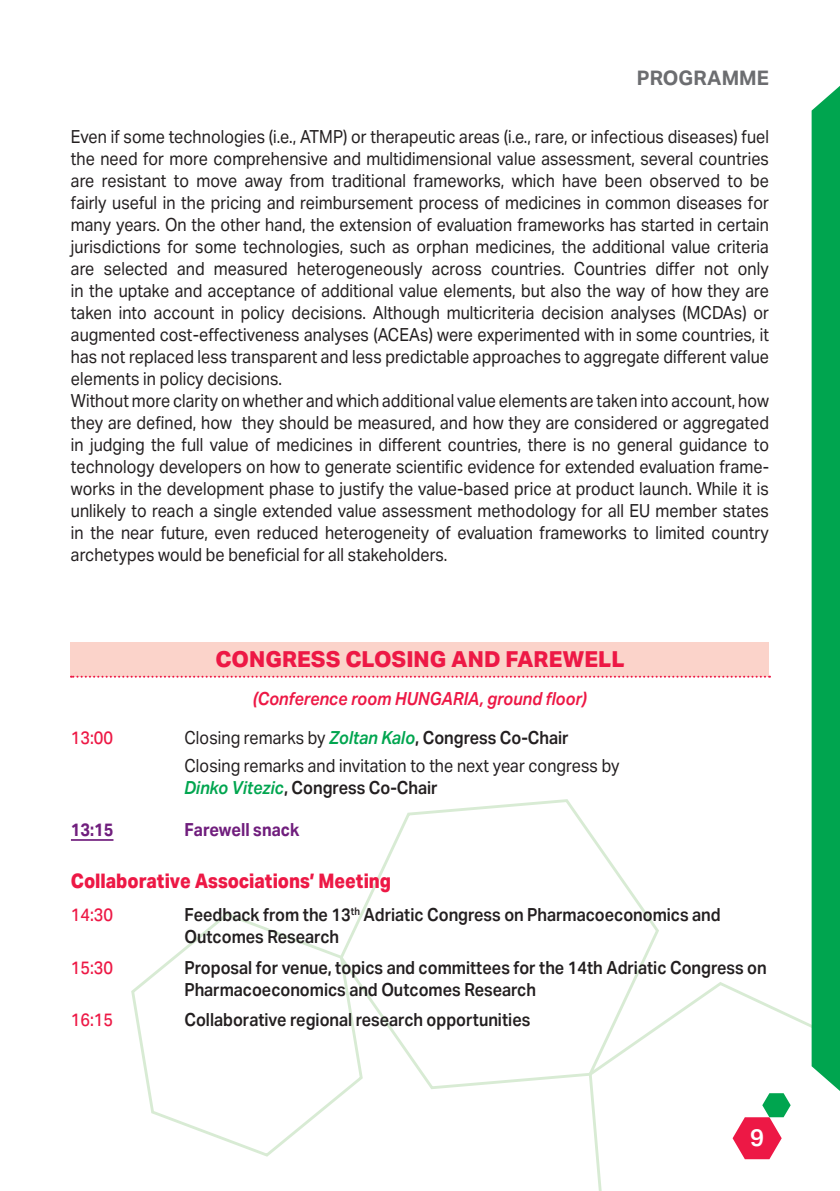
<style>
.page{position:relative;width:840px;height:1191px;background:#fff}
.page>*{position:absolute;margin:0;border:0;box-sizing:border-box;transform-origin:0 0}
.t1{font:600 24px "Aktiv Grotesk";color:#fff}
.dani{font:800 22px "Aktiv Grotesk";color:#ed1845}
.naslov_1{font:800 20px "Aktiv Grotesk";color:#ed1845;scale:.9 1}
.t2{font:700 20px "Aktiv Grotesk";color:#6c6d70}
._20_20{font:18px/22px "Aktiv Grotesk";color:#231f20;text-align:justify;scale:.9 1}
._20_20-2{font:600 18px/22px "Aktiv Grotesk";color:#231f20;scale:.9 1}
.naslov_1-2{font:italic 600 18px "Aktiv Grotesk";color:#ed1845;scale:.9 1}
._20_20-3{font:500 18px "Aktiv Grotesk";color:#ed1845;scale:.9 1}
.coffee{font:700 18px "Aktiv Grotesk";color:#701e7d;scale:.9 1}
.s1{font-weight:400}
.s2{font-style:italic;color:#00a54f}
.s3{font-weight:600;font-style:italic;color:#00a54f}
.s4{font-weight:600}
</style>
<div class="page">
<svg style="left:362px;top:799px;width:297px;height:290px"></svg>
<svg style="left:587px;top:979px;width:224px;height:212px"></svg>
<svg style="left:131px;top:910px;width:233px;height:247px"></svg>
<svg style="left:811px;top:86px;width:28px;height:1004px;background:#2db46e"></svg>
<svg style="left:732px;top:1093px;width:58px;height:66px"></svg>
<div style="left:71px;top:642px;width:697px;height:34px;background:#fbd3ca"></div>
<svg style="left:71px;top:675px;width:698px;height:2px"></svg>
<hr style="left:71px;top:839px;width:42px;height:2px;background:#701e7d">
<p class="t2" style="left:636px;top:66px;width:133px">PROGRAMME</p>
<p class="_20_20" style="left:71px;top:126px;width:776px">Even if some technologies (i.e., ATMP) or therapeutic areas (i.e., rare, or infectious diseases) fuel the need for more comprehensive and multidimensional value assessment, several countries are resistant to move away from traditional frameworks, which have been observed to be fairly useful in the pricing and reimbursement process of medicines in common diseases for many years. On the other hand, the extension of evaluation frameworks has started in certain jurisdictions for some technologies, such as orphan medicines, the additional value criteria are selected and measured heterogeneously across countries. Countries differ not only in the uptake and acceptance of additional value elements, but also the way of how they are taken into account in policy decisions. Although multicriteria decision analyses (MCDAs) or augmented cost-effectiveness analyses (ACEAs) were experimented with in some countries, it has not replaced less transparent and less predictable approaches to aggregate different value elements in policy decisions.</p>
<p class="_20_20" style="left:71px;top:390px;width:776px">Without more clarity on whether and which additional value elements are taken into account, how they are defined, how they should be measured, and how they are considered or aggregated in judging the full value of medicines in different countries, there is no general guidance to technology developers on how to generate scientific evidence for extended evaluation frame&shy;works in the development phase to justify the value-based price at product launch. While it is unlikely to reach a single extended value assessment methodology for all EU member states in the near future, even reduced heterogeneity of evaluation frameworks to limited country archetypes would be beneficial for all stakeholders.</p>
<p class="dani" style="left:215px;top:646px;width:410px">CONGRESS CLOSING AND FAREWELL</p>
<p class="naslov_1-2" style="left:253px;top:688px;width:372px">(Conference room HUNGARIA, ground floor)</p>
<p class="_20_20-3" style="left:71px;top:727px;width:48px">13:00</p>
<p class="_20_20-2" style="left:184px;top:727px;width:428px"><span class="s1">Closing remarks by</span> <span class="s2">Zoltan Kalo</span>, Congress Co-Chair</p>
<p class="_20_20" style="left:184px;top:754px;width:484px">Closing remarks and invitation to the next year congress by<br><span class="s3">Dinko Vitezic</span><span class="s4">, Congress Co-Chair</span></p>
<p class="coffee" style="left:71px;top:819px;width:49px">13:15</p>
<p class="coffee" style="left:184px;top:819px;width:129px">Farewell snack</p>
<p class="naslov_1" style="left:71px;top:869px;width:357px">Collaborative Associations’ Meeting</p>
<p class="_20_20-3" style="left:71px;top:904px;width:48px">14:30</p>
<p class="_20_20-2" style="left:184px;top:904px;width:597px">Feedback from the 13<sup>th</sup> Adriatic Congress on Pharmacoeconomics and<br>Outcomes Research</p>
<p class="_20_20-3" style="left:71px;top:957px;width:48px">15:30</p>
<p class="_20_20-2" style="left:184px;top:956px;width:648px">Proposal for venue, topics and committees for the 14th Adriatic Congress on<br>Pharmacoeconomics and Outcomes Research</p>
<p class="_20_20-3" style="left:71px;top:1009px;width:48px">16:15</p>
<p class="_20_20-2" style="left:184px;top:1009px;width:385px">Collaborative regional research opportunities</p>
<h1 class="t1" style="left:749px;top:1123px;width:16px">9</h1>
</div>
